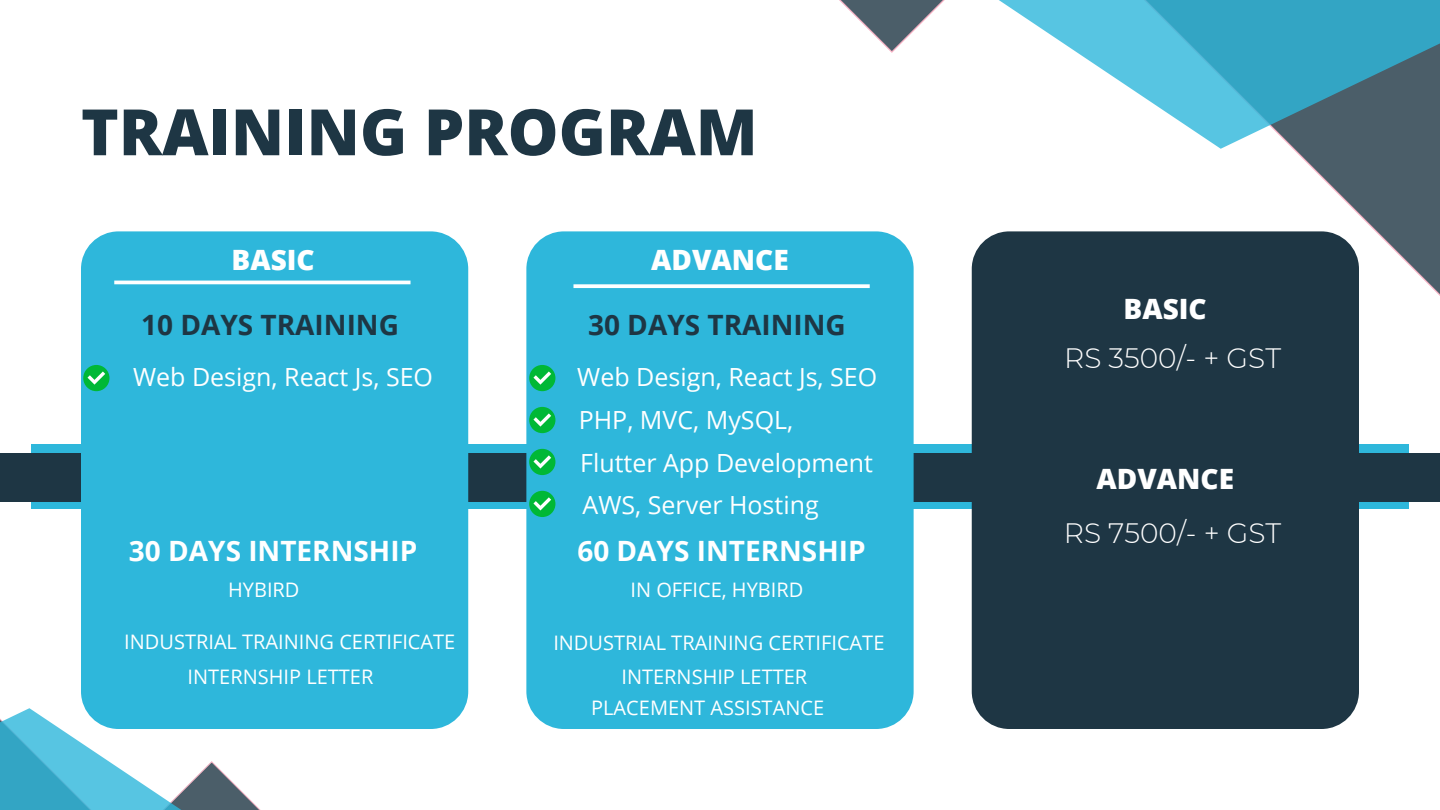
<style>
.page{position:relative;width:1440px;height:810px;background:#fff}
.page>*{position:absolute;margin:0;border:0;box-sizing:border-box;transform-origin:0 0}
.t1{font:800 64px "Open Sans";color:#1e3644}
.t2{font:700 28px "Open Sans";color:#fff}
.t3{font:700 28px "Open Sans";color:#1e3644}
.t4{font:800 28px "Open Sans";color:#fff}
.t5{font:300 28px "Montserrat";color:#fff}
.t6{font:25px/42.6px "Open Sans";color:#fff}
.t7{font:20px/35.6px "Open Sans";color:#fff}
</style>
<div class="page">
<div style="left:31px;top:444px;width:1378px;height:65px;background:#2eb7db"></div>
<div style="left:0;top:453px;width:1439px;height:48px;background:#1e3644"></div>
<div style="left:81px;top:231px;width:387px;height:498px;background:#2eb7db;border-radius:38px"></div>
<div style="left:526px;top:231px;width:388px;height:498px;background:#2eb7db;border-radius:38px"></div>
<div style="left:972px;top:231px;width:387px;height:498px;background:#1e3644;border-radius:38px"></div>
<hr style="left:114px;top:281px;width:297px;height:3px;background:#fff">
<svg style="left:573px;top:284px;width:267px;height:4px"></svg>
<svg style="left:840px;top:149px;width:600px;height:152px"></svg>
<svg style="left:840px;top:0;width:600px;height:149px"></svg>
<svg style="left:0;top:694px;width:261px;height:116px"></svg>
<div style="left:83px;top:365px;width:27px;height:26px;background:#00b836;border-radius:50%"></div>
<svg style="left:88px;top:372px;width:17px;height:13px"></svg>
<div style="left:529px;top:365px;width:26px;height:26px;background:#00b836;border-radius:50%"></div>
<svg style="left:533px;top:372px;width:18px;height:13px"></svg>
<div style="left:529px;top:407px;width:26px;height:26px;background:#00b836;border-radius:50%"></div>
<svg style="left:533px;top:413px;width:18px;height:14px"></svg>
<div style="left:529px;top:449px;width:26px;height:26px;background:#00b836;border-radius:50%"></div>
<svg style="left:533px;top:455px;width:18px;height:14px"></svg>
<div style="left:529px;top:491px;width:26px;height:26px;background:#00b836;border-radius:50%"></div>
<svg style="left:533px;top:497px;width:18px;height:13px"></svg>
<h1 class="t1" style="left:81px;top:87px;width:678px">TRAINING PROGRAM</h1>
<h2 class="t4" style="left:231px;top:240px;width:85px">BASIC</h2>
<h2 class="t4" style="left:651px;top:240px;width:139px">ADVANCE</h2>
<h2 class="t3" style="left:141px;top:305px;width:259px">10 DAYS TRAINING</h2>
<p class="t6" style="left:133px;top:355px;width:302px">Web Design, React Js, SEO</p>
<h2 class="t2" style="left:129px;top:531px;width:290px">30 DAYS INTERNSHIP</h2>
<h2 class="t3" style="left:588px;top:305px;width:259px">30 DAYS TRAINING</h2>
<p class="t6" style="left:577px;top:355px;width:302px">Web Design, React Js, SEO<br>PHP, MVC, MySQL,<br>Flutter App Development<br>AWS, Server Hosting</p>
<h2 class="t2" style="left:577px;top:531px;width:290px">60 DAYS INTERNSHIP</h2>
<p class="t7" style="left:228px;top:572px;width:73px">HYBIRD</p>
<p class="t7" style="left:631px;top:572px;width:174px">IN OFFICE, HYBIRD</p>
<p class="t7" style="left:188px;top:623px;width:269px;text-indent:-63px">INDUSTRIAL TRAINING CERTIFICATE<br>INTERNSHIP LETTER</p>
<p class="t7" style="left:553px;top:625px;width:333px;line-height:34.4px;text-align:center">INDUSTRIAL TRAINING CERTIFICATE<br>INTERNSHIP LETTER</p>
<p class="t7" style="left:591px;top:689px;width:234px">PLACEMENT ASSISTANCE</p>
<h2 class="t4" style="left:1124px;top:289px;width:85px">BASIC</h2>
<h2 class="t5" style="left:1064px;top:341px;width:218px">RS 3500/- + GST</h2>
<h2 class="t4" style="left:1097px;top:460px;width:139px">ADVANCE</h2>
<h2 class="t5" style="left:1064px;top:516px;width:219px">RS 7500/- + GST</h2>
</div>
